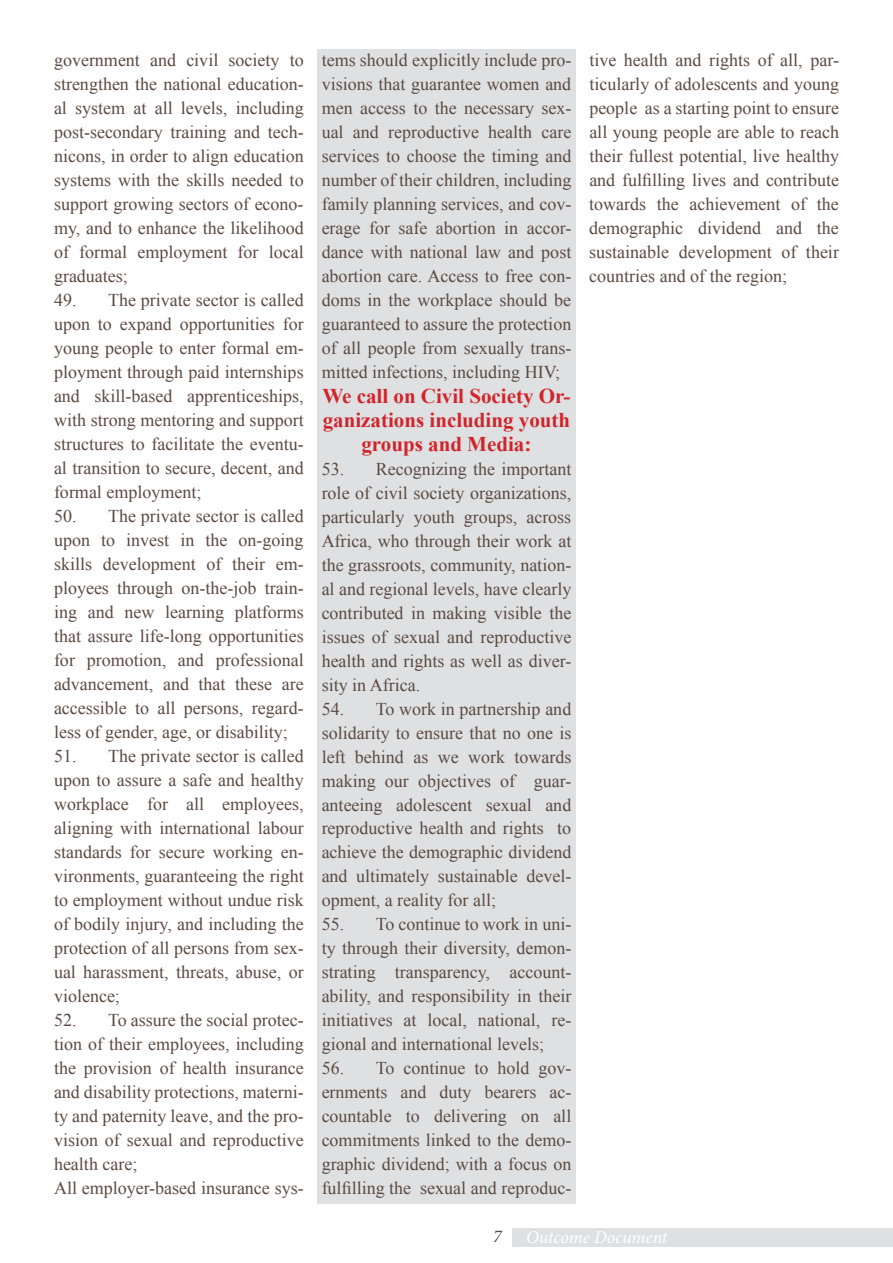
<style>
.page{position:relative;width:893px;height:1263px;background:#fff}
.page>*{position:absolute;margin:0;border:0;box-sizing:border-box;transform-origin:0 0}
.t1{font:700 21px/24px "Times New Roman";color:#d2232a;text-align:center}
.t2{font:18px/24px "Times New Roman";color:#5a4a42;text-align:justify}
.t3{font:italic 18px "Minion Pro";letter-spacing:-.005em;color:#fff}
.t4{font:italic 18px "Minion Pro";color:#5a4a42}
</style>
<div class="page">
<div style="left:512px;top:1228px;width:381px;height:18px;background:#dfe0e2"></div>
<div style="left:317px;top:50px;width:259px;height:1154px;background:#dfe0e2"></div>
<p class="t2" style="left:54px;top:48px;width:251px">government and civil society to strengthen the national education&shy;al system at all levels, including post-secondary training and tech&shy;nicons, in order to align education systems with the skills needed to support growing sectors of econo&shy;my, and to enhance the likelihood of formal employment for local graduates;</p>
<p class="t2" style="left:54px;top:288px;width:251px">49. The private sector is called upon to expand opportunities for young people to enter formal em&shy;ployment through paid internships and skill-based apprenticeships, with strong mentoring and support structures to facilitate the eventu&shy;al transition to secure, decent, and formal employment;</p>
<p class="t2" style="left:54px;top:504px;width:251px">50. The private sector is called upon to invest in the on-going skills development of their em&shy;ployees through on-the-job train&shy;ing and new learning platforms that assure life-long opportunities for promotion, and professional advancement, and that these are accessible to all persons, regard&shy;less of gender, age, or disability;</p>
<p class="t2" style="left:54px;top:744px;width:251px">51. The private sector is called upon to assure a safe and healthy workplace for all employees, aligning with international labour standards for secure working en&shy;vironments, guaranteeing the right to employment without undue risk of bodily injury, and including the protection of all persons from sex&shy;ual harassment, threats, abuse, or violence;</p>
<p class="t2" style="left:54px;top:1008px;width:251px;text-align:left">52. To assure the social protec&shy;tion of their employees, including the provision of health insurance and disability protections, materni&shy;ty and paternity leave, and the pro&shy;vision of sexual and reproductive health care;<br>All employer-based insurance sys-</p>
<p class="t2" style="left:322px;top:48px;width:251px">tems should explicitly include pro&shy;visions that guarantee women and men access to the necessary sex&shy;ual and reproductive health care services to choose the timing and number of their children, including family planning services, and cov&shy;erage for safe abortion in accor&shy;dance with national law and post abortion care. Access to free con&shy;doms in the workplace should be guaranteed to assure the protection of all people from sexually trans&shy;mitted infections, including HIV;</p>
<p class="t1" style="left:322px;top:383px;width:250px">We call on Civil Society Or&shy;ganizations including youth groups and Media:</p>
<p class="t2" style="left:322px;top:456px;width:251px">53. Recognizing the important role of civil society organizations, particularly youth groups, across Africa, who through their work at the grassroots, community, nation&shy;al and regional levels, have clearly contributed in making visible the issues of sexual and reproductive health and rights as well as diver&shy;sity in Africa.</p>
<p class="t2" style="left:322px;top:696px;width:251px">54. To work in partnership and solidarity to ensure that no one is left behind as we work towards making our objectives of guar&shy;anteeing adolescent sexual and reproductive health and rights to achieve the demographic dividend and ultimately sustainable devel&shy;opment, a reality for all;</p>
<p class="t2" style="left:322px;top:912px;width:251px">55. To continue to work in uni&shy;ty through their diversity, demon&shy;strating transparency, account&shy;ability, and responsibility in their initiatives at local, national, re&shy;gional and international levels;</p>
<p class="t2" style="left:322px;top:1056px;width:251px">56. To continue to hold gov&shy;ernments and duty bearers ac&shy;countable to delivering on all commitments linked to the demo&shy;graphic dividend; with a focus on fulfilling the sexual and reproduc-</p>
<p class="t2" style="left:589px;top:48px;width:251px">tive health and rights of all, par&shy;ticularly of adolescents and young people as a starting point to ensure all young people are able to reach their fullest potential, live healthy and fulfilling lives and contribute towards the achievement of the demographic dividend and the sustainable development of their countries and of the region;</p>
<p class="t4" style="left:493px;top:1223px;width:10px">7</p>
<p class="t3" style="left:526px;top:1225px;width:143px">Outcome Document</p>
</div>
